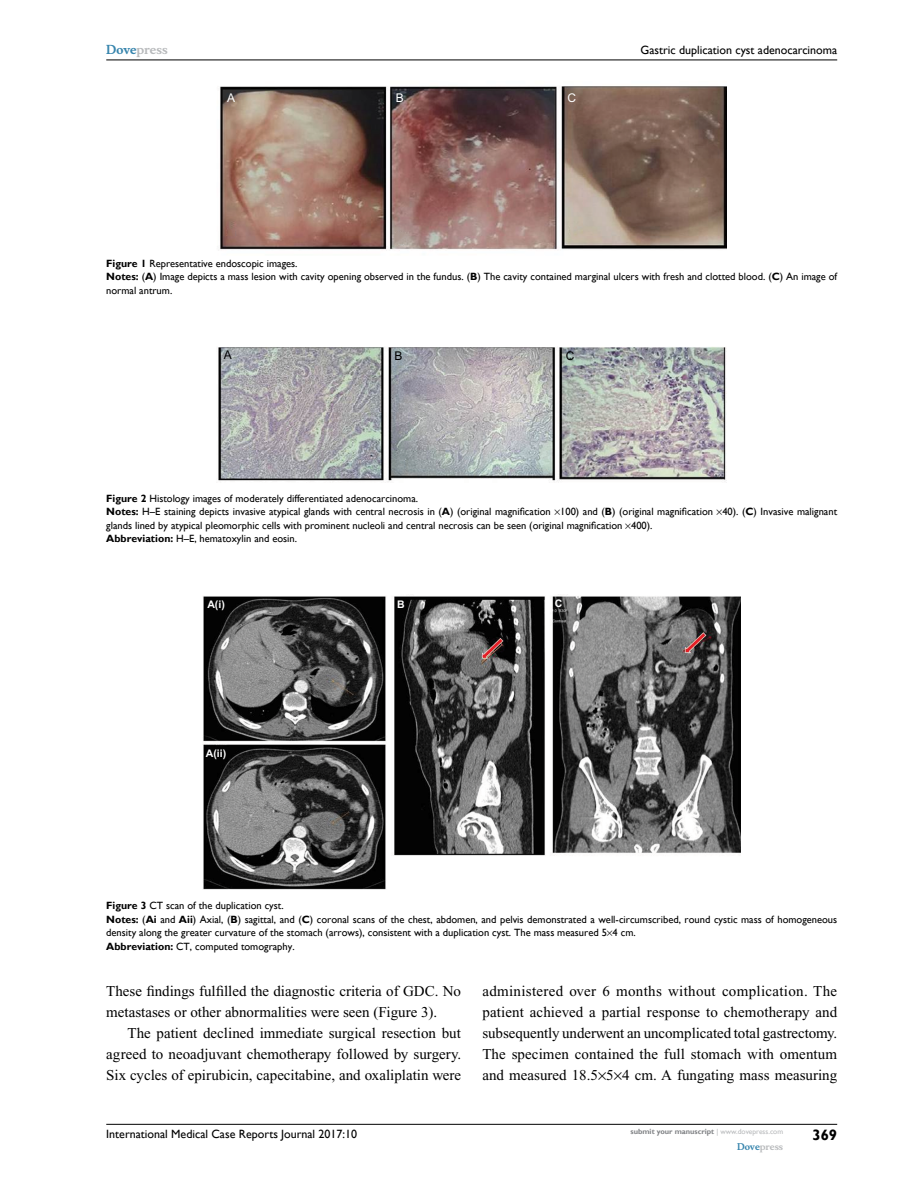
<style>
.page{position:relative;width:918px;height:1188px;background:#fff}
.page>*{position:absolute;margin:0;border:0;box-sizing:border-box;transform-origin:0 0}
.t1{font:15px/21px "Times New Roman";color:#000;text-align:justify}
.t2{font:700 15px "Gill Sans";color:#000}
.t3{font:12px "Gill Sans";color:#000}
.t4{font:700 12px "Musee";color:#b8babc}
.t5{font:12px "Arial";color:#fff}
.t6{font:12px "Arial";color:#000}
.t7{font:10.5px/13.5px "Gill Sans";color:#000}
.t8{font:700 10.5px "Arial";color:#fff}
.t9{font:700 9px "Musee";color:#b8babc}
.t10{font:700 7.5px "Gill Sans";color:#808285}
.s1{color:#3785ad}
.s2{font-weight:700}
.s3{font-weight:400;color:#b8babc}
</style>
<div class="page">
<hr style="left:106px;top:1124px;width:731px;height:1px;background:#000">
<hr style="left:106px;top:60px;width:731px;height:1px;background:#000">
<img style="left:220px;top:86px;width:507px;height:164px">
<img style="left:218px;top:347px;width:509px;height:136px">
<img style="left:203px;top:596px;width:538px;height:294px">
<p class="t4" style="left:106px;top:43px;width:63px"><span class="s1">Dove</span>press</p>
<p class="t5" style="left:227px;top:91px;width:10px">A</p>
<p class="t5" style="left:396px;top:91px;width:10px">B</p>
<p class="t5" style="left:568px;top:91px;width:10px">C</p>
<p class="t3" style="left:641px;top:43px;width:198px">Gastric duplication cyst adenocarcinoma</p>
<p class="t7" style="left:106px;top:257px;width:732px"><span class="s2">Figure 1</span> Representative endoscopic images.<br><span class="s2">Notes:</span> (<span class="s2">A</span>) Image depicts a mass lesion with cavity opening observed in the fundus. (<span class="s2">B</span>) The cavity contained marginal ulcers with fresh and clotted blood. (<span class="s2">C</span>) An image of normal antrum.</p>
<p class="t6" style="left:224px;top:348px;width:10px">A</p>
<p class="t6" style="left:394px;top:349px;width:10px">B</p>
<p class="t6" style="left:566px;top:349px;width:10px">C</p>
<p class="t7" style="left:106px;top:492px;width:732px"><span class="s2">Figure 2</span> Histology images of moderately differentiated adenocarcinoma.<br><span class="s2">Notes:</span> H–E staining depicts invasive atypical glands with central necrosis in (<span class="s2">A</span>) (original magnification 100) and (<span class="s2">B</span>) (original magnification 40). (<span class="s2">C</span>) Invasive malignant glands lined by atypical pleomorphic cells with prominent nucleoli and central necrosis can be seen (original magnification 400).<br><span class="s2">Abbreviation:</span> H–E, hematoxylin and eosin.</p>
<p class="t8" style="left:207px;top:597px;width:19px">A(i)</p>
<p class="t8" style="left:397px;top:597px;width:9px">B</p>
<p class="t8" style="left:555px;top:596px;width:9px">C</p>
<p class="t8" style="left:206px;top:746px;width:22px">A(ii)</p>
<p class="t7" style="left:106px;top:899px;width:732px"><span class="s2">Figure 3</span> CT scan of the duplication cyst.<br><span class="s2">Notes:</span> (<span class="s2">Ai</span> and <span class="s2">Aii</span>) Axial, (<span class="s2">B</span>) sagittal, and (<span class="s2">C</span>) coronal scans of the chest, abdomen, and pelvis demonstrated a well-circumscribed, round cystic mass of homogeneous density along the greater curvature of the stomach (arrows), consistent with a duplication cyst. The mass measured 5 4 cm.<br><span class="s2">Abbreviation:</span> CT, computed tomography.</p>
<h1 class="t1" style="left:106px;top:980px;width:356px">These findings fulfilled the diagnostic criteria of GDC. No metastases or other abnormalities were seen (Figure 3).</h1>
<h1 class="t1" style="left:106px;top:1022px;width:356px;text-indent:21px">The patient declined immediate surgical resection but agreed to neoadjuvant chemotherapy followed by surgery.<br>Six cycles of epirubicin, capecitabine, and oxaliplatin were</h1>
<p class="t1" style="left:482px;top:980px;width:357px">administered over 6 months without complication. The patient achieved a partial response to chemotherapy and subsequently underwent an uncomplicated total gastrectomy.<br>The specimen contained the full stomach with omentum and measured 18.5 5 4 cm. A fungating mass measuring</p>
<p class="t3" style="left:106px;top:1127px;width:252px">International Medical Case Reports Journal 2017:10</p>
<p class="t10" style="left:631px;top:1127px;width:154px">submit your manuscript <span class="s3">| www.dovepress.com</span></p>
<p class="t9" style="left:737px;top:1141px;width:48px"><span class="s1">Dove</span>press</p>
<h1 class="t2" style="left:812px;top:1126px;width:26px">369</h1>
</div>
